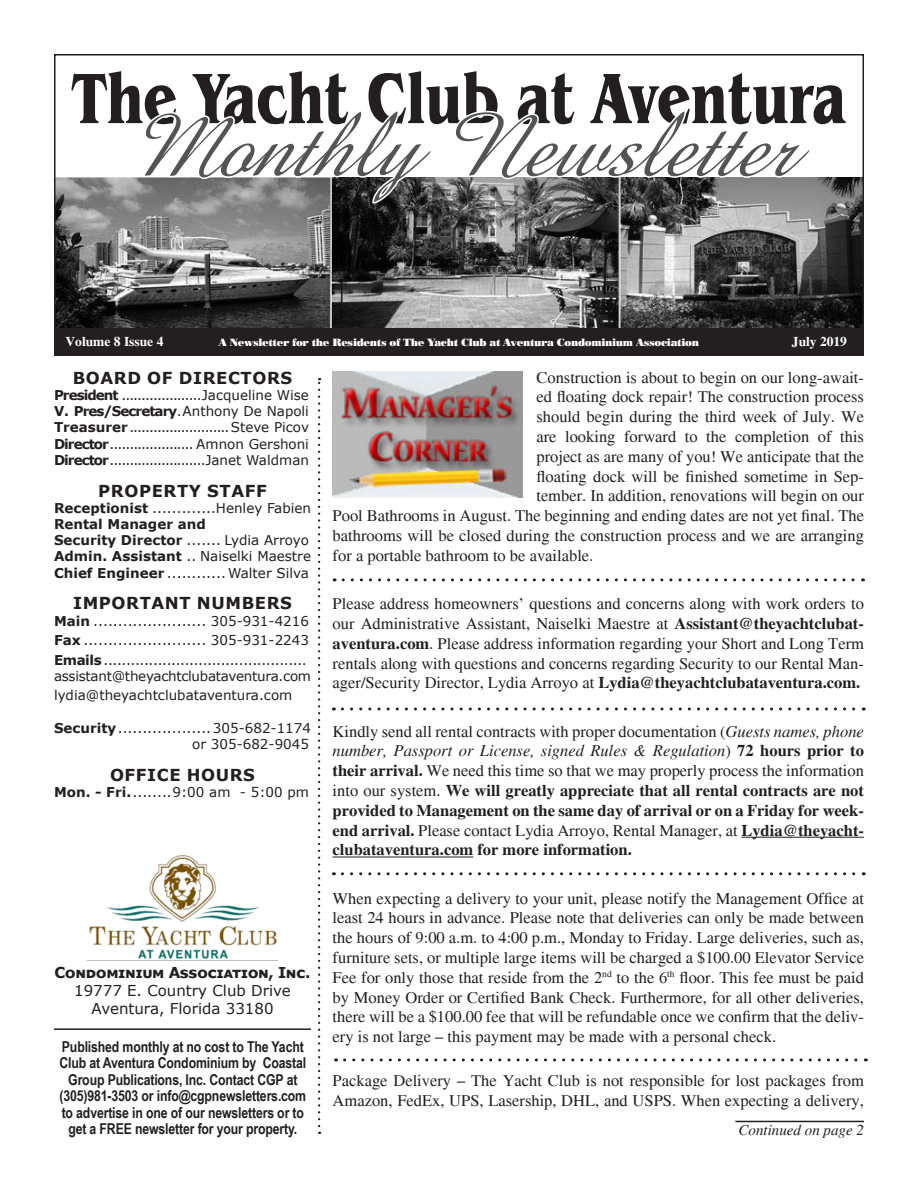
<style>
.page{position:relative;width:918px;height:1188px;background:#fff}
.page>*{position:absolute;margin:0;border:0;box-sizing:border-box;transform-origin:0 0}
.t1{font:italic 91.5px "Amazone BT";color:#545454;scale:.92 1}
.t2{font:700 73.65px "Benguiat IT Cby BT";color:#231f20;scale:.75 1}
.t3{font:16.5px/19.8px "Times";color:#231f20;text-align:justify}
.t4{font:700 16.5px/19.8px "Times";color:#231f20;text-align:justify}
.t5{font:700 16.5px "Verdana";letter-spacing:.035em;color:#231f20}
.t6{font:700 15px/16.5px "Arial Narrow";letter-spacing:-.01em;color:#231f20;text-align:center}
.t7{font:15px "Verdana";color:#231f20}
.t8{font:700 15px "Verdana";letter-spacing:-.03em;color:#231f20}
.t9{font:italic 15px "Times";color:#231f20}
.t10{font:13.5px "Verdana";color:#231f20}
.t11{font:700 13.5px/16.2px "Verdana";color:#231f20}
.t12{font:13.5px "Verdana";letter-spacing:-.02em;color:#231f20}
.t13{font:700 13.5px "Verdana";letter-spacing:-.07em;color:#231f20}
.t14{font:700 13.5px "Times";color:#fff}
.t15{font:10.5px "Poster Bodoni BT";letter-spacing:-.03em;color:#fff}
.s1{font-weight:700}
.s2{font-weight:400}
.s3{font-weight:400;font-style:italic}
</style>
<div class="page">
<img style="left:57px;top:178px;width:804px;height:150px">
<div style="left:54px;top:328px;width:810px;height:27px;background:#231f20"></div>
<svg style="left:132px;top:177px;width:302px;height:28px;background:#6e6e6e"></svg>
<svg style="left:451px;top:177px;width:362px;height:10px;background:#6a6a6a"></svg>
<div style="left:54px;top:54px;width:810px;height:301px;border:2px solid #231f20"></div>
<svg style="left:318px;top:378px;width:2px;height:748px"></svg>
<img style="left:87px;top:855px;width:191px;height:106px">
<hr style="left:741px;top:837px;width:123px;height:1px;background:#231f20">
<hr style="left:333px;top:857px;width:140px;height:1px;background:#231f20">
<hr style="left:735px;top:1121px;width:129px;height:1px;background:#231f20">
<svg style="left:342px;top:708px;width:522px;height:3px"></svg>
<img style="left:333px;top:371px;width:190px;height:127px">
<svg style="left:343px;top:578px;width:520px;height:3px"></svg>
<hr style="left:54px;top:1028px;width:257px;height:2px;background:#231f20">
<svg style="left:342px;top:872px;width:522px;height:3px"></svg>
<svg style="left:345px;top:1058px;width:521px;height:3px"></svg>
<p class="t2" style="left:72px;top:52px;width:1034px">The Yacht Club at Aventura</p>
<p class="t1" style="left:125px;top:93px;width:771px">MonthlyNewsletter</p>
<p class="t14" style="left:66px;top:333px;width:99px">Volume 8 Issue 4</p>
<p class="t14" style="left:792px;top:333px;width:57px">July 2019</p>
<p class="t15" style="left:219px;top:336px;width:482px">A Newsletter for the Residents of The Yacht Club at Aventura Condominium Association</p>
<p class="t5" style="left:73px;top:366px;width:221px">BOARD OF DIRECTORS</p>
<p class="t10" style="left:54px;top:386px;width:257px"><span class="s1">President</span> ....................Jacqueline Wise</p>
<p class="t13" style="left:54px;top:402px;width:257px">V. Pres/Secretary<span class="s2">.Anthony De Napoli</span></p>
<p class="t10" style="left:54px;top:418px;width:257px"><span class="s1">Treasurer</span> ......................... Steve Picov</p>
<p class="t10" style="left:54px;top:434px;width:257px"><span class="s1">Director</span>..................... Amnon Gershoni</p>
<p class="t10" style="left:54px;top:451px;width:257px"><span class="s1">Director</span>........................Janet Waldman</p>
<p class="t5" style="left:98px;top:479px;width:170px">PROPERTY STAFF</p>
<p class="t10" style="left:54px;top:499px;width:259px"><span class="s1">Receptionist</span> .............Henley Fabien</p>
<p class="t11" style="left:54px;top:516px;width:257px">Rental Manager and<br>Security Director <span class="s2">....... Lydia Arroyo</span></p>
<p class="t10" style="left:54px;top:547px;width:259px"><span class="s1">Admin. Assistant</span> .. Naiselki Maestre</p>
<p class="t10" style="left:54px;top:563px;width:257px"><span class="s1">Chief Engineer</span> ............ Walter Silva</p>
<p class="t5" style="left:73px;top:592px;width:220px">IMPORTANT NUMBERS</p>
<p class="t10" style="left:54px;top:611px;width:257px"><span class="s1">Main</span> ....................... 305-931-4216</p>
<p class="t10" style="left:54px;top:631px;width:257px"><span class="s1">Fax</span> ......................... 305-931-2243</p>
<p class="t10" style="left:54px;top:650px;width:254px"><span class="s1">Emails</span> .............................................</p>
<p class="t12" style="left:54px;top:667px;width:259px">assistant@theyachtclubataventura.com</p>
<p class="t10" style="left:54px;top:686px;width:240px">lydia@theyachtclubataventura.com</p>
<p class="t10" style="left:54px;top:718px;width:259px"><span class="s1">Security</span>...................305-682-1174</p>
<p class="t10" style="left:192px;top:735px;width:118px">or 305-682-9045</p>
<p class="t5" style="left:110px;top:763px;width:146px">OFFICE HOURS</p>
<p class="t10" style="left:54px;top:783px;width:257px"><span class="s1">Mon. - Fri.</span>........9:00 am - 5:00 pm</p>
<p class="t8" style="left:55px;top:962px;width:258px">Condominium Association, Inc.</p>
<p class="t7" style="left:74px;top:980px;width:218px">19777 E. Country Club Drive</p>
<p class="t7" style="left:92px;top:998px;width:184px">Aventura, Florida 33180</p>
<p class="t6" style="left:59px;top:1037px;width:248px">Published monthly at no cost to The Yacht Club at Aventura Condominium by Coastal Group Publications, Inc. Contact CGP at (305)981-3503 or info@cgpnewsletters.com to advertise in one of our newsletters or to get a FREE newsletter for your property.</p>
<p class="t3" style="left:536px;top:367px;width:329px">Construction is about to begin on our long-await-</p>
<p class="t3" style="left:536px;top:387px;width:329px">ed floating dock repair! The construction process</p>
<p class="t3" style="left:536px;top:407px;width:329px">should begin during the third week of July. We</p>
<p class="t3" style="left:536px;top:427px;width:329px">are looking forward to the completion of this</p>
<p class="t3" style="left:536px;top:447px;width:329px">project as are many of you! We anticipate that the</p>
<p class="t3" style="left:536px;top:466px;width:329px">floating dock will be finished sometime in Sep-</p>
<p class="t3" style="left:536px;top:486px;width:329px">tember. In addition, renovations will begin on our</p>
<p class="t3" style="left:333px;top:506px;width:533px">Pool Bathrooms in August. The beginning and ending dates are not yet final. The</p>
<p class="t3" style="left:333px;top:526px;width:533px">bathrooms will be closed during the construction process and we are arranging</p>
<p class="t3" style="left:333px;top:546px;width:262px">for a portable bathroom to be available.</p>
<p class="t3" style="left:333px;top:594px;width:533px">Please address homeowners’ questions and concerns along with work orders to our Administrative Assistant, Naiselki Maestre at <span class="s1">Assistant@theyachtclubat&shy;aventura.com</span>. Please address information regarding your Short and Long Term rentals along with questions and concerns regarding Security to our Rental Man&shy;ager/Security Director, Lydia Arroyo at <span class="s1">Lydia@theyachtclubataventura.com.</span></p>
<p class="t4" style="left:333px;top:721px;width:533px"><span class="s2">Kindly send all rental contracts with proper documentation (</span><span class="s3">Guests names, phone number, Passport or License, signed Rules &amp; Regulation</span><span class="s2">)</span> 72 hours prior to their arrival. <span class="s2">We need this time so that we may properly process the information into our system.</span> We will greatly appreciate that all rental contracts are not provided to Management on the same day of arrival or on a Friday for week&shy;end arrival. <span class="s2">Please contact Lydia Arroyo, Rental Manager, at</span> Lydia@theyacht&shy;clubataventura.com for more information.</p>
<p class="t3" style="left:333px;top:888px;width:533px">When expecting a delivery to your unit, please notify the Management Office at least 24 hours in advance. Please note that deliveries can only be made between the hours of 9:00 a.m. to 4:00 p.m., Monday to Friday. Large deliveries, such as, furniture sets, or multiple large items will be charged a $100.00 Elevator Service Fee for only those that reside from the 2<sup>nd</sup> to the 6<sup>th</sup> floor. This fee must be paid by Money Order or Certified Bank Check. Furthermore, for all other deliveries, there will be a $100.00 fee that will be refundable once we confirm that the deliv&shy;ery is not large – this payment may be made with a personal check.</p>
<p class="t3" style="left:333px;top:1071px;width:533px">Package Delivery – The Yacht Club is not responsible for lost packages from<br>Amazon, FedEx, UPS, Lasership, DHL, and USPS. When expecting a delivery,</p>
<p class="t9" style="left:739px;top:1122px;width:127px">Continued on page 2</p>
</div>
